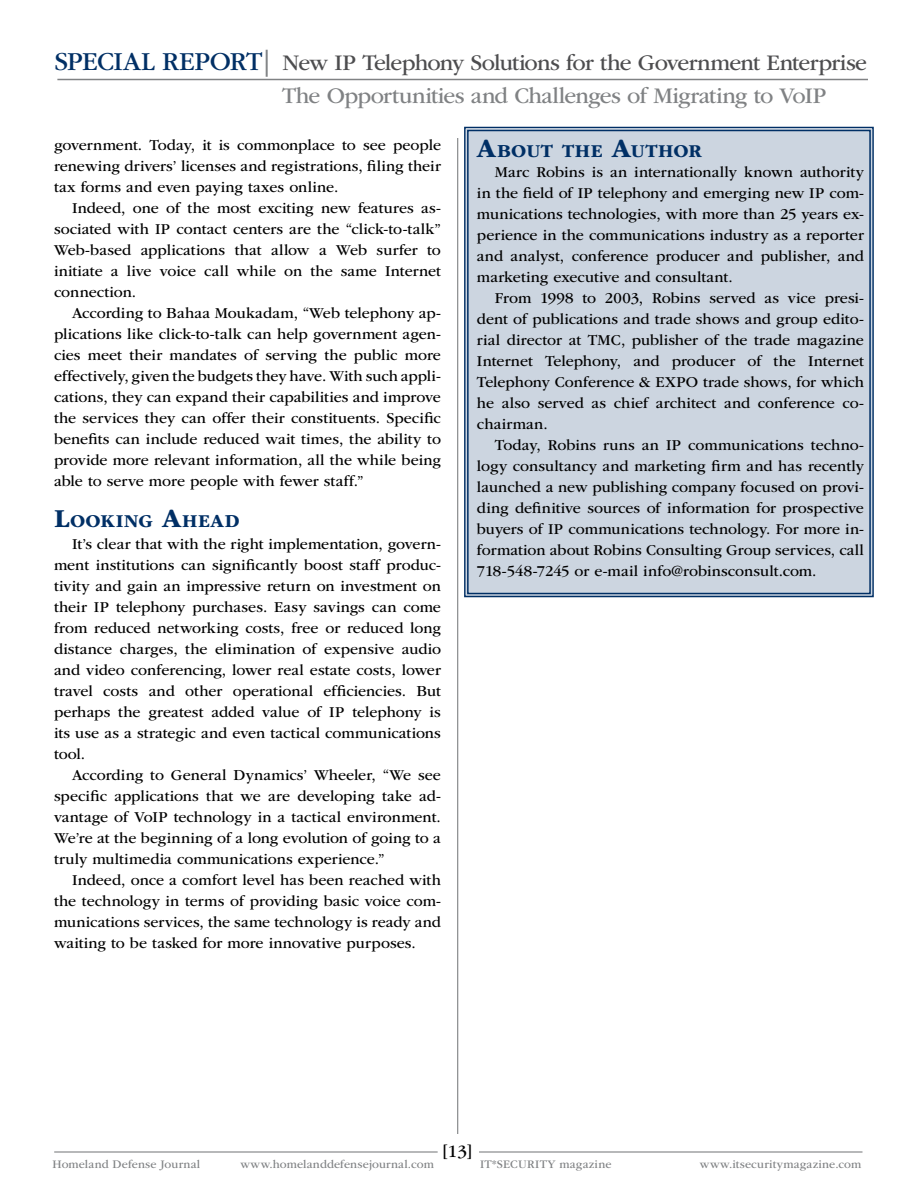
<style>
.page{position:relative;width:918px;height:1188px;background:#fff}
.page>*{position:absolute;margin:0;border:0;box-sizing:border-box;transform-origin:0 0}
.t1{font:23.25px "ITC Garamond Std";letter-spacing:-.035em;color:#4d4d4f}
.t2{font:23.25px "ITC Garamond Std";letter-spacing:-.025em;color:#808284}
.t3{font:700 18.9px "ITC Garamond Std";letter-spacing:.015em;color:#002f65}
.t4{font:18px "ITC Garamond Std";color:#000}
.t5{font:15.75px/21px "ITC Garamond Std";color:#000;text-align:justify}
.t6{font:12px "ITC Garamond Std";letter-spacing:.01em;color:#808284}
.s1{font-size:27px;color:#002f65}
.s2{font-size:27px;color:#808284}
.s3{font-size:27px}
</style>
<div class="page">
<hr style="left:57px;top:79px;width:811px;height:1px;background:#808284">
<hr style="left:457px;top:138px;width:1px;height:996px;background:#808284">
<hr style="left:479px;top:1151px;width:383px;height:2px;background:#808284">
<hr style="left:54px;top:1151px;width:384px;height:2px;background:#808284">
<div style="left:464px;top:126px;width:410px;height:472px;background:#ccd5e0"></div>
<h1 class="t1" style="left:54px;top:50px;width:814px"><span class="s1">SPECIAL REPORT</span><span class="s2">|</span> New IP Telephony Solutions for the Government Enterprise</h1>
<h1 class="t2" style="left:282px;top:83px;width:546px">The Opportunities and Challenges of Migrating to VoIP</h1>
<p class="t5" style="left:54px;top:135px;width:389px">government. Today, it is commonplace to see people renewing drivers’ licenses and registrations, filing their tax forms and even paying taxes online.</p>
<p class="t5" style="left:54px;top:198px;width:389px;text-indent:18px">Indeed, one of the most exciting new features as&shy;sociated with IP contact centers are the “click-to-talk” Web-based applications that allow a Web surfer to initiate a live voice call while on the same Internet connection.</p>
<p class="t5" style="left:54px;top:303px;width:389px;text-indent:18px">According to Bahaa Moukadam, “Web telephony ap&shy;plications like click-to-talk can help government agen&shy;cies meet their mandates of serving the public more effectively, given the budgets they have. With such appli&shy;cations, they can expand their capabilities and improve the services they can offer their constituents. Specific benefits can include reduced wait times, the ability to provide more relevant information, all the while being able to serve more people with fewer staff.”</p>
<p class="t3" style="left:54px;top:511px;width:187px"><span class="s3">L</span>OOKING <span class="s3">A</span>HEAD</p>
<p class="t5" style="left:54px;top:534px;width:389px;text-indent:18px">It’s clear that with the right implementation, govern&shy;ment institutions can significantly boost staff produc&shy;tivity and gain an impressive return on investment on their IP telephony purchases. Easy savings can come from reduced networking costs, free or reduced long distance charges, the elimination of expensive audio and video conferencing, lower real estate costs, lower travel costs and other operational efficiencies. But perhaps the greatest added value of IP telephony is its use as a strategic and even tactical communications tool.</p>
<p class="t5" style="left:54px;top:765px;width:389px;text-indent:18px">According to General Dynamics’ Wheeler, “We see specific applications that we are developing take ad&shy;vantage of VoIP technology in a tactical environment.<br>We’re at the beginning of a long evolution of going to a truly multimedia communications experience.”</p>
<p class="t5" style="left:54px;top:870px;width:389px;text-indent:18px">Indeed, once a comfort level has been reached with the technology in terms of providing basic voice com&shy;munications services, the same technology is ready and waiting to be tasked for more innovative purposes.</p>
<p class="t3" style="left:477px;top:140px;width:226px"><span class="s3">A</span>BOUT THE <span class="s3">A</span>UTHOR</p>
<p class="t5" style="left:477px;top:162px;width:389px;text-indent:18px">Marc Robins is an internationally known authority in the field of IP telephony and emerging new IP com&shy;munications technologies, with more than 25 years ex&shy;perience in the communications industry as a reporter and analyst, conference producer and publisher, and marketing executive and consultant.</p>
<p class="t5" style="left:477px;top:288px;width:389px;text-indent:18px">From 1998 to 2003, Robins served as vice presi&shy;dent of publications and trade shows and group edito&shy;rial director at TMC, publisher of the trade magazine Internet Telephony, and producer of the Internet Telephony Conference &amp; EXPO trade shows, for which he also served as chief architect and conference co&shy;chairman.</p>
<p class="t5" style="left:477px;top:435px;width:389px;text-indent:18px">Today, Robins runs an IP communications techno&shy;logy consultancy and marketing firm and has recently launched a new publishing company focused on provi&shy;ding definitive sources of information for prospective buyers of IP communications technology. For more in&shy;formation about Robins Consulting Group services, call 718-548-7245 or e-mail info@robinsconsult.com.</p>
<p class="t6" style="left:52px;top:1157px;width:149px">Homeland Defense Journal</p>
<p class="t6" style="left:240px;top:1157px;width:195px">www.homelanddefensejournal.com</p>
<p class="t4" style="left:443px;top:1141px;width:31px">[13]</p>
<p class="t6" style="left:480px;top:1157px;width:133px">IT*Security magazine</p>
<p class="t6" style="left:700px;top:1157px;width:163px">www.itsecuritymagazine.com</p>
</div>
